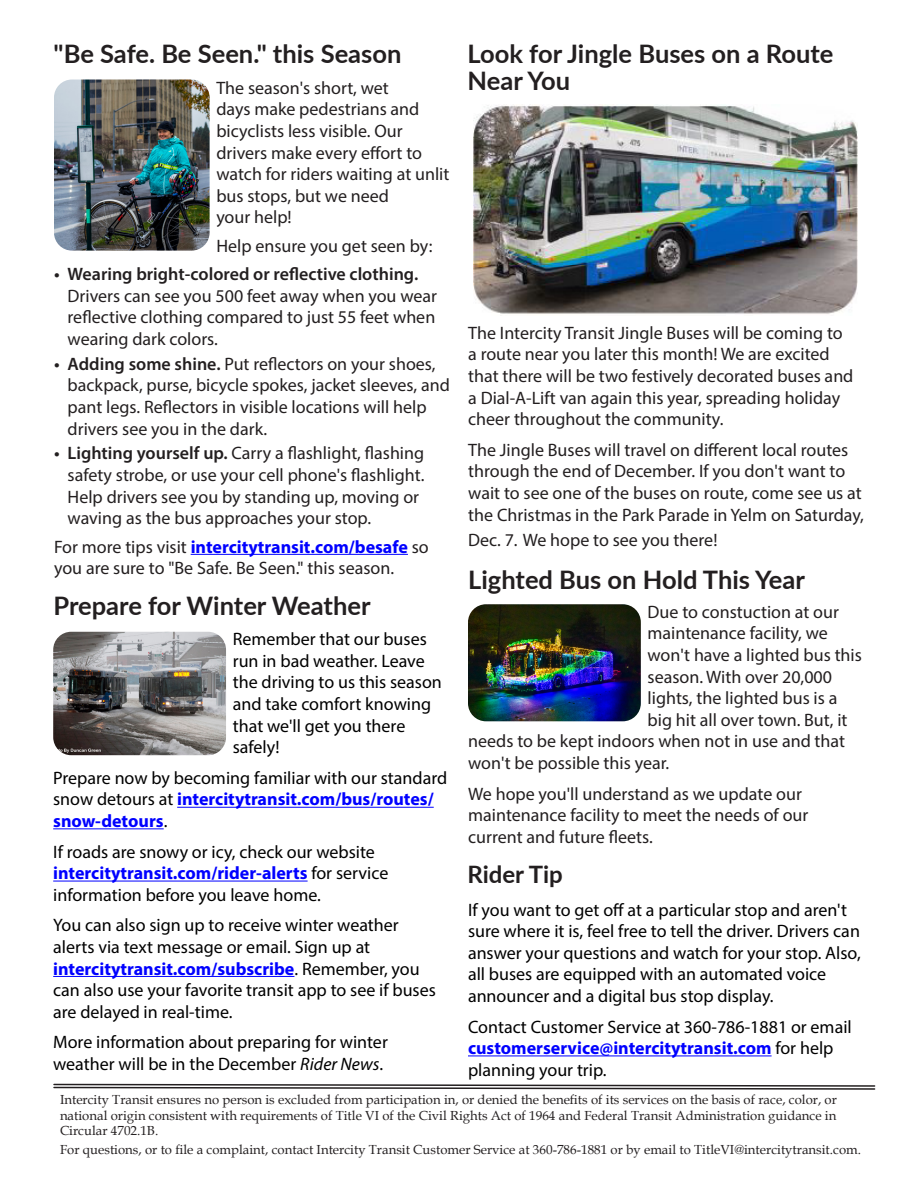
<style>
.page{position:relative;width:918px;height:1188px;background:#fff}
.page>*{position:absolute;margin:0;border:0;box-sizing:border-box;transform-origin:0 0}
.Headings{font:700 25.5px/27px "Lato";color:#231f20}
.Headings-2{font:700 24px "Lato";color:#231f20}
.Body_Text{font:18px/21.6px "Myriad Pro";color:#231f20}
.Body_Text-2{font:18px/21.6px "Myriad Pro";color:#000}
.t1{font:13.2px/15.8px "Book Antiqua";color:#231f20;text-align:justify}
.s1{font-weight:600}
.s2{font-weight:700;color:#00f}
.s3{font-style:italic}
</style>
<div class="page">
<svg style="left:53px;top:1083px;width:823px;height:7px"></svg>
<hr style="left:191px;top:554px;width:217px;height:1px;background:#00f">
<img style="left:54px;top:80px;width:156px;height:171px">
<hr style="left:468px;top:1055px;width:304px;height:1px;background:#00f">
<hr style="left:177px;top:807px;width:257px;height:1px;background:#00f">
<hr style="left:53px;top:828px;width:111px;height:1px;background:#00f">
<hr style="left:53px;top:881px;width:255px;height:1px;background:#00f">
<hr style="left:53px;top:976px;width:241px;height:1px;background:#00f">
<img style="left:53px;top:632px;width:173px;height:123px">
<img style="left:468px;top:604px;width:173px;height:117px">
<img style="left:473px;top:104px;width:384px;height:210px">
<p class="Headings" style="left:54px;top:39px;width:349px">"Be Safe. Be Seen." this Season</p>
<p class="Body_Text" style="left:216px;top:77px;width:235px">The season's short, wet<br>days make pedestrians and bicyclists less visible. Our drivers make every effort to watch for riders waiting at unlit bus stops, but we need<br>your help!</p>
<p class="Body_Text" style="left:216px;top:235px;width:218px">Help ensure you get seen by:</p>
<p class="Body_Text" style="left:68px;top:263px;width:371px;text-indent:-14px"><span class="s1">• Wearing bright-colored or reflective clothing.<br></span>Drivers can see you 500 feet away when you wear reflective clothing compared to just 55 feet when wearing dark colors.</p>
<p class="Body_Text" style="left:68px;top:353px;width:384px;text-indent:-14px"><span class="s1">• Adding some shine.</span> Put reflectors on your shoes, backpack, purse, bicycle spokes, jacket sleeves, and pant legs. Reflectors in visible locations will help drivers see you in the dark.</p>
<p class="Body_Text" style="left:68px;top:442px;width:358px;text-indent:-14px"><span class="s1">• Lighting yourself up.</span> Carry a flashlight, flashing safety strobe, or use your cell phone's flashlight.<br>Help drivers see you by standing up, moving or waving as the bus approaches your stop.</p>
<p class="Body_Text" style="left:54px;top:535px;width:376px">For more tips visit <span class="s2">intercitytransit.com/besafe</span> so you are sure to "Be Safe. Be Seen." this season.</p>
<p class="Headings" style="left:53px;top:591px;width:319px">Prepare for Winter Weather</p>
<p class="Body_Text-2" style="left:233px;top:628px;width:211px">Remember that our buses run in bad weather. Leave the driving to us this season and take comfort knowing that we'll get you there safely!</p>
<p class="Body_Text-2" style="left:53px;top:767px;width:396px">Prepare now by becoming familiar with our standard snow detours at <span class="s2">intercitytransit.com/bus/routes/ snow-detours</span>.</p>
<p class="Body_Text-2" style="left:53px;top:841px;width:337px">If roads are snowy or icy, check our website <span class="s2">intercitytransit.com/rider-alerts</span> for service information before you leave home.</p>
<p class="Body_Text-2" style="left:53px;top:914px;width:384px">You can also sign up to receive winter weather alerts via text message or email. Sign up at <span class="s2">intercitytransit.com/subscribe</span>. Remember, you can also use your favorite transit app to see if buses are delayed in real-time.</p>
<p class="Body_Text-2" style="left:53px;top:1031px;width:336px">More information about preparing for winter weather will be in the December <span class="s3">Rider News</span>.</p>
<p class="Headings" style="left:468px;top:39px;width:367px">Look for Jingle Buses on a Route<br>Near You</p>
<p class="Body_Text" style="left:468px;top:322px;width:387px">The Intercity Transit Jingle Buses will be coming to a route near you later this month! We are excited that there will be two festively decorated buses and a Dial-A-Lift van again this year, spreading holiday cheer throughout the community.</p>
<p class="Body_Text" style="left:468px;top:439px;width:397px">The Jingle Buses will travel on different local routes through the end of December. If you don't want to wait to see one of the buses on route, come see us at the Christmas in the Park Parade in Yelm on Saturday,</p>
<p class="Body_Text" style="left:468px;top:529px;width:251px">Dec. 7. We hope to see you there!</p>
<p class="Headings" style="left:468px;top:565px;width:338px">Lighted Bus on Hold This Year</p>
<p class="Body_Text" style="left:648px;top:601px;width:193px">Due to constuction at our</p>
<p class="Body_Text" style="left:648px;top:622px;width:182px">maintenance facility, we</p>
<p class="Body_Text" style="left:648px;top:644px;width:216px">won't have a lighted bus this</p>
<p class="Body_Text" style="left:648px;top:665px;width:186px">season. With over 20,000</p>
<p class="Body_Text" style="left:648px;top:687px;width:191px">lights, the lighted bus is a</p>
<p class="Body_Text" style="left:648px;top:709px;width:201px">big hit all over town. But, it</p>
<p class="Body_Text" style="left:468px;top:730px;width:378px">needs to be kept indoors when not in use and that</p>
<p class="Body_Text" style="left:468px;top:752px;width:203px">won't be possible this year.</p>
<p class="Body_Text" style="left:468px;top:782px;width:342px">We hope you'll understand as we update our maintenance facility to meet the needs of our current and future fleets.</p>
<p class="Headings-2" style="left:467px;top:857px;width:97px">Rider Tip</p>
<p class="Body_Text-2" style="left:468px;top:898px;width:394px">If you want to get off at a particular stop and aren't sure where it is, feel free to tell the driver. Drivers can answer your questions and watch for your stop. Also, all buses are equipped with an automated voice announcer and a digital bus stop display.</p>
<p class="Body_Text-2" style="left:468px;top:1015px;width:385px">Contact Customer Service at 360-786-1881 or email <span class="s2">customerservice@intercitytransit.com</span> for help planning your trip.</p>
<p class="t1" style="left:60px;top:1091px;width:778px">Intercity Transit ensures no person is excluded from participation in, or denied the benefits of its services on the basis of race, color, or national origin consistent with requirements of Title VI of the Civil Rights Act of 1964 and Federal Transit Administration guidance in Circular 4702.1B.</p>
<p class="t1" style="left:60px;top:1142px;width:803px">For questions, or to file a complaint, contact Intercity Transit Customer Service at 360-786-1881 or by email to TitleVI@intercitytransit.com.</p>
</div>
